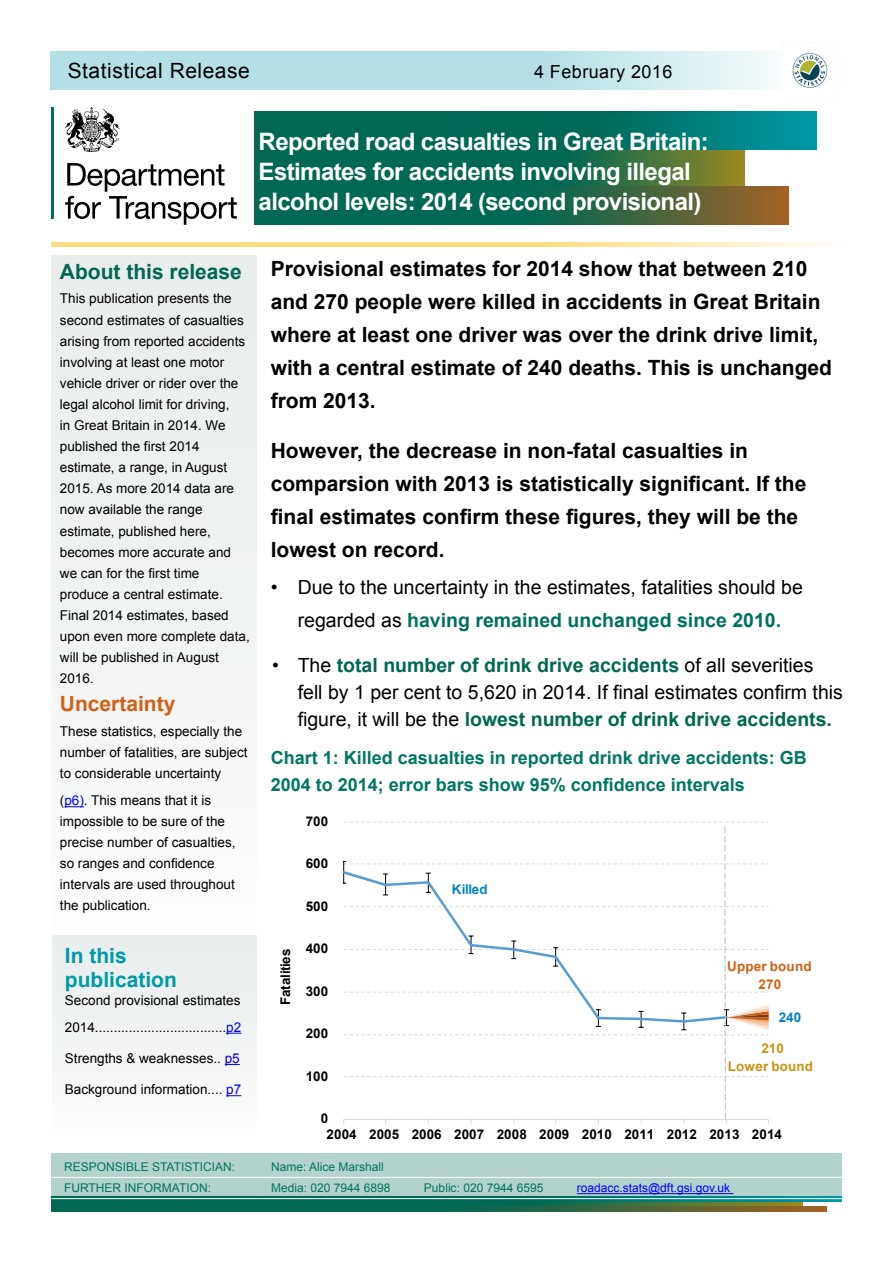
<style>
.page{position:relative;width:893px;height:1263px;background:#fff}
.page>*{position:absolute;margin:0;border:0;box-sizing:border-box;transform-origin:0 0}
.t1{font:700 24px "Arial";letter-spacing:-.025em;color:#fff}
.t2{font:700 21px/33px "Arial";color:#000}
.t3{font:21px "Arial";letter-spacing:.025em;color:#000}
.t4{font:700 21px/24px "Arial";color:#0099a9}
.t5{font:700 21px "Arial";color:#006853}
.t6{font:700 21px "Arial";color:#d25f15}
.t7{font:19.5px/27px "Arial";color:#000;text-align:center}
.t8{font:700 18px/27px "Arial";color:#007662}
.t9{font:18px "Arial";letter-spacing:.025em;color:#000}
.Contents{font:13.5px/21.1px "Arial";color:#000}
.t10{font:700 13.35px "Arial";letter-spacing:.005em;color:#000}
.t11{font:700 13.35px "Arial";letter-spacing:.015em;color:#d25f15}
.t12{font:700 13.35px "Arial";letter-spacing:.015em;color:#c99212}
.t13{font:700 13.35px "Arial";letter-spacing:-.02em;color:#000}
.t14{font:700 13.35px "Arial";letter-spacing:.005em;color:#0082ca}
.t15{font:12px "Arial";color:#007662}
.t16{font:12px "Arial";color:#00f}
.s1{color:#00f}
.s2{font-weight:700;color:#007161}
.s3{font-weight:700;color:#006853}
</style>
<div class="page">
<div style="left:51px;top:1153px;width:791px;height:43px;background:#b3d2cb"></div>
<svg style="left:51px;top:52px;width:723px;height:38px;background:#bde4e8"></svg>
<svg style="left:254px;top:149px;width:491px;height:38px;background:#1a6d4a"></svg>
<svg style="left:254px;top:187px;width:534px;height:38px;background:#256647"></svg>
<svg style="left:254px;top:111px;width:562px;height:38px;background:#007164"></svg>
<svg style="left:51px;top:242px;width:773px;height:5px;background:#ffe293"></svg>
<svg style="left:51px;top:1201px;width:752px;height:5px;background:#156e4e"></svg>
<svg style="left:51px;top:1196px;width:791px;height:5px;background:#087669"></svg>
<svg style="left:51px;top:1206px;width:775px;height:6px;background:#256647"></svg>
<hr style="left:51px;top:1177px;width:207px;height:1px;background:#fff">
<hr style="left:258px;top:1177px;width:586px;height:1px;background:#fff">
<hr style="left:51px;top:1198px;width:207px;height:1px;background:#fff">
<hr style="left:258px;top:1198px;width:586px;height:1px;background:#fff">
<hr style="left:577px;top:1193px;width:156px;height:1px;background:#00f">
<div style="left:52px;top:935px;width:204px;height:209px;background:#f1f4f4"></div>
<svg style="left:226px;top:1033px;width:15px;height:1px"></svg>
<svg style="left:225px;top:1064px;width:15px;height:1px"></svg>
<svg style="left:226px;top:1095px;width:15px;height:1px"></svg>
<div style="left:51px;top:255px;width:205px;height:680px;background:#f1f4f3"></div>
<svg style="left:64px;top:806px;width:20px;height:1px"></svg>
<img style="left:792px;top:52px;width:36px;height:36px">
<hr style="left:51px;top:107px;width:3px;height:111px;background:#007161">
<svg style="left:65px;top:163px;width:172px;height:62px"></svg>
<svg style="left:65px;top:107px;width:55px;height:45px"></svg>
<svg style="left:343px;top:822px;width:426px;height:302px"></svg>
<div style="left:444px;top:878px;width:83px;height:18px;background:#fff"></div>
<p class="t3" style="left:68px;top:57px;width:184px">Statistical Release</p>
<p class="t9" style="left:534px;top:60px;width:140px">4 February 2016</p>
<p class="t1" style="left:259px;top:125px;width:452px">Reported road casualties in Great Britain:</p>
<p class="t1" style="left:259px;top:155px;width:434px">Estimates for accidents involving illegal</p>
<p class="t1" style="left:259px;top:185px;width:444px">alcohol levels: 2014 (second provisional)</p>
<p class="t5" style="left:60px;top:258px;width:184px">About this release</p>
<p class="Contents" style="left:60px;top:288px;width:191px">This publication presents the second estimates of casualties arising from reported accidents involving at least one motor vehicle driver or rider over the legal alcohol limit for driving,<br>in Great Britain in 2014. We published the first 2014 estimate, a range, in August<br>2015. As more 2014 data are now available the range estimate, published here, becomes more accurate and we can for the first time produce a central estimate.<br>Final 2014 estimates, based upon even more complete data, will be published in August<br>2016.</p>
<p class="t6" style="left:60px;top:690px;width:117px">Uncertainty</p>
<p class="Contents" style="left:60px;top:721px;width:189px">These statistics, especially the number of fatalities, are subject to considerable uncertainty</p>
<p class="Contents" style="left:60px;top:790px;width:153px">(<span class="s1">p6)</span>. This means that it is</p>
<p class="Contents" style="left:60px;top:811px;width:177px">impossible to be sure of the precise number of casualties, so ranges and confidence intervals are used throughout the publication.</p>
<p class="t4" style="left:65px;top:944px;width:114px">In this publication</p>
<p class="Contents" style="left:65px;top:987px;width:178px;line-height:27px">Second provisional estimates<br>2014...................................<span class="s1">p2</span></p>
<p class="Contents" style="left:65px;top:1048px;width:176px">Strengths &amp; weaknesses.. <span class="s1">p5</span></p>
<p class="Contents" style="left:65px;top:1079px;width:178px">Background information.... <span class="s1">p7</span></p>
<p class="t2" style="left:271px;top:253px;width:563px">Provisional estimates for 2014 show that between 210 and 270 people were killed in accidents in Great Britain where at least one driver was over the drink drive limit, with a central estimate of 240 deaths. This is unchanged from 2013.</p>
<p class="t2" style="left:271px;top:435px;width:537px">However, the decrease in non-fatal casualties in comparsion with 2013 is statistically significant. If the final estimates confirm these figures, they will be the lowest on record.</p>
<p class="t7" style="left:271px;top:571px;width:534px;line-height:33px">• Due to the uncertainty in the estimates, fatalities should be regarded as <span class="s2">having remained unchanged since 2010.</span></p>
<p class="t7" style="left:298px;top:651px;width:547px;text-align:left;text-indent:-26px">• The <span class="s3">total number of drink drive accidents</span> of all severities fell by 1 per cent to 5,620 in 2014. If final estimates confirm this figure, it will be the <span class="s3">lowest number of drink drive accidents.</span></p>
<p class="t8" style="left:271px;top:744px;width:538px">Chart 1: Killed casualties in reported drink drive accidents: GB<br>2004 to 2014; error bars show 95% confidence intervals</p>
<p class="t10" style="left:306px;top:812px;width:24px">700</p>
<p class="t13" style="left:277px;top:1005px;width:58px;rotate:-90deg">Fatalities</p>
<p class="t10" style="left:306px;top:854px;width:24px">600</p>
<p class="t10" style="left:306px;top:897px;width:24px">500</p>
<p class="t10" style="left:306px;top:940px;width:24px">400</p>
<p class="t10" style="left:306px;top:982px;width:24px">300</p>
<p class="t10" style="left:306px;top:1025px;width:24px">200</p>
<p class="t10" style="left:306px;top:1067px;width:24px">100</p>
<p class="t10" style="left:321px;top:1110px;width:9px">0</p>
<p class="t14" style="left:452px;top:881px;width:37px">Killed</p>
<p class="t11" style="left:727px;top:958px;width:86px">Upper bound</p>
<p class="t11" style="left:759px;top:975px;width:24px">270</p>
<p class="t14" style="left:779px;top:1008px;width:24px">240</p>
<p class="t12" style="left:761px;top:1039px;width:24px">210</p>
<p class="t12" style="left:728px;top:1058px;width:87px">Lower bound</p>
<p class="t10" style="left:327px;top:1126px;width:457px">2004 2005 2006 2007 2008 2009 2010 2011 2012 2013 2014</p>
<p class="t15" style="left:64px;top:1159px;width:172px">RESPONSIBLE STATISTICIAN:</p>
<p class="t15" style="left:271px;top:1159px;width:114px">Name: Alice Marshall</p>
<p class="t15" style="left:64px;top:1180px;width:148px">FURTHER INFORMATION:</p>
<p class="t15" style="left:271px;top:1180px;width:121px">Media: 020 7944 6898</p>
<p class="t15" style="left:424px;top:1180px;width:121px">Public: 020 7944 6595</p>
<p class="t16" style="left:577px;top:1180px;width:155px">roadacc.stats@dft.gsi.gov.uk</p>
</div>
